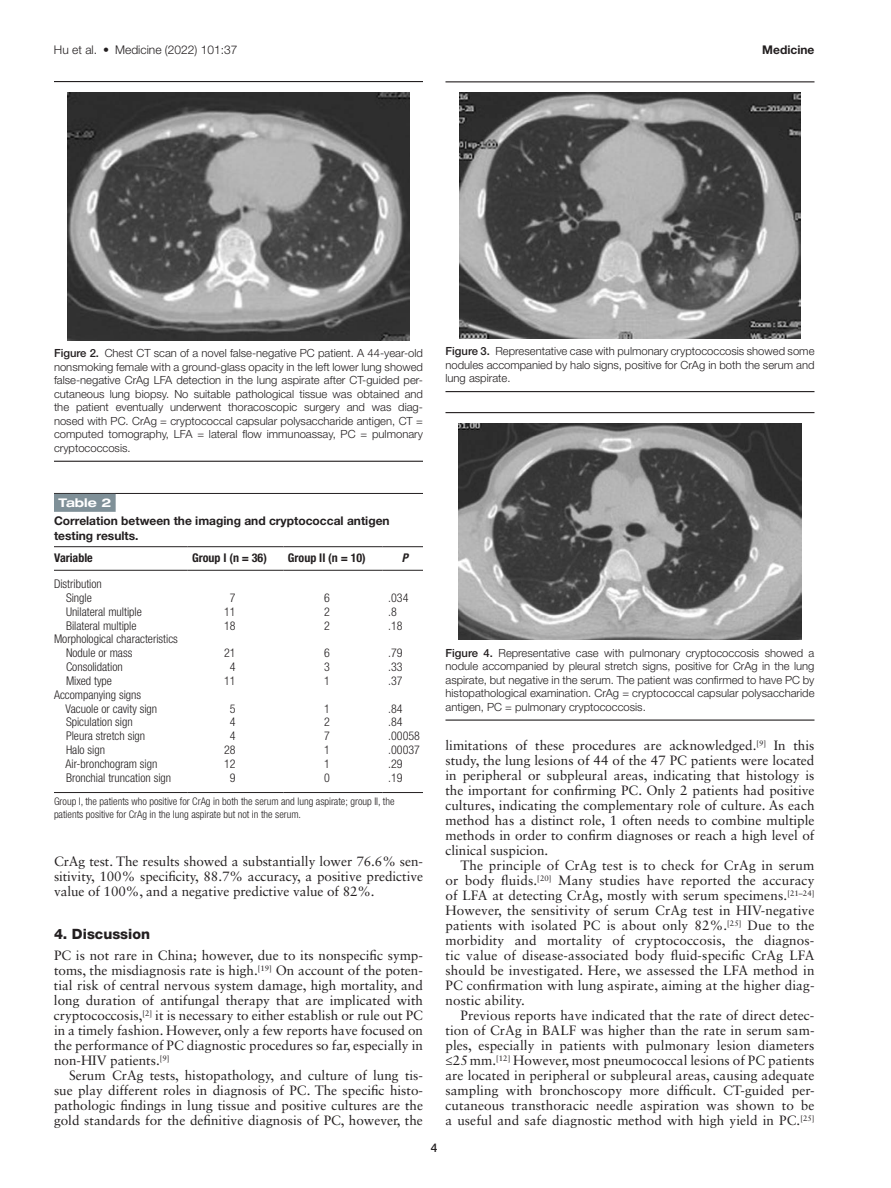
<style>
.page{position:relative;width:891px;height:1188px;background:#fff}
.page>*{position:absolute;margin:0;border:0;box-sizing:border-box;transform-origin:0 0}
.t1{font:800 14.25px "Helvetica Neue LT Std";color:#231f20}
.t2{font:13.5px/15px "Sabon LT Std";color:#231f20;text-align:justify}
.t3{font:300 condensed 12px/13.8px "Helvetica Neue LT Std";color:#231f20}
.t4{font:700 12px/15px "Helvetica Neue LT Std";color:#231f20}
.t5{font:700 condensed 12px "Helvetica Neue LT Std";color:#231f20}
.t6{font:300 12px "Helvetica Neue LT Std";color:#231f20}
.t7{font:700 expanded 12px "Helvetica Neue LT Std";color:#fff}
.t8{font:500 12px "Helvetica Neue LT Std";color:#231f20}
.t9{font:italic 700 condensed 12px "Helvetica Neue LT Std";color:#231f20}
.t10{font:300 11.25px/13.5px "Helvetica Neue LT Std";color:#231f20;text-align:justify}
.t11{font:300 condensed 10.5px/13.5px "Helvetica Neue LT Std";color:#231f20}
.s1{font-weight:500}
</style>
<div class="page">
<img style="left:68px;top:92px;width:341px;height:248px">
<hr style="left:54px;top:81px;width:369px;height:1px;background:#231f20">
<hr style="left:54px;top:461px;width:369px;height:1px;background:#231f20">
<hr style="left:54px;top:493px;width:369px;height:1px;background:#231f20">
<div style="left:54px;top:494px;width:62px;height:18px;background:#7f9098"></div>
<hr style="left:54px;top:546px;width:134px;height:1px;background:#231f20">
<hr style="left:54px;top:570px;width:134px;height:1px;background:#231f20">
<hr style="left:188px;top:546px;width:95px;height:1px;background:#231f20">
<hr style="left:188px;top:570px;width:95px;height:1px;background:#231f20">
<hr style="left:283px;top:546px;width:99px;height:1px;background:#231f20">
<hr style="left:283px;top:570px;width:99px;height:1px;background:#231f20">
<hr style="left:382px;top:546px;width:41px;height:1px;background:#231f20">
<hr style="left:382px;top:570px;width:41px;height:1px;background:#231f20">
<hr style="left:54px;top:792px;width:134px;height:1px;background:#231f20">
<hr style="left:188px;top:792px;width:95px;height:1px;background:#231f20">
<hr style="left:283px;top:792px;width:99px;height:1px;background:#231f20">
<hr style="left:382px;top:792px;width:41px;height:1px;background:#231f20">
<img style="left:459px;top:92px;width:342px;height:246px">
<hr style="left:446px;top:81px;width:368px;height:1px;background:#231f20">
<hr style="left:446px;top:391px;width:368px;height:1px;background:#231f20">
<img style="left:459px;top:423px;width:342px;height:216px">
<hr style="left:446px;top:412px;width:368px;height:1px;background:#231f20">
<hr style="left:446px;top:720px;width:368px;height:1px;background:#231f20">
<p class="t6" style="left:54px;top:42px;width:185px">Hu et al. • Medicine (2022) 101:37</p>
<p class="t4" style="left:762px;top:42px;width:54px">Medicine</p>
<p class="t10" style="left:54px;top:346px;width:371px"><span class="s1">Figure 2.</span> Chest CT scan of a novel false-negative PC patient. A 44-year-old nonsmoking female with a ground-glass opacity in the left lower lung showed false-negative CrAg LFA detection in the lung aspirate after CT-guided per&shy;cutaneous lung biopsy. No suitable pathological tissue was obtained and the patient eventually underwent thoracoscopic surgery and was diag&shy;nosed with PC. CrAg = cryptococcal capsular polysaccharide antigen, CT = computed tomography, LFA = lateral flow immunoassay, PC = pulmonary cryptococcosis.</p>
<p class="t10" style="left:446px;top:344px;width:371px"><span class="s1">Figure 3.</span> Representative case with pulmonary cryptococcosis showed some nodules accompanied by halo signs, positive for CrAg in both the serum and lung aspirate.</p>
<p class="t7" style="left:58px;top:496px;width:54px">Table 2</p>
<p class="t4" style="left:54px;top:513px;width:337px">Correlation between the imaging and cryptococcal antigen testing results.</p>
<p class="t5" style="left:54px;top:551px;width:40px">Variable</p>
<p class="t5" style="left:192px;top:551px;width:76px">Group I (n = 36)</p>
<p class="t5" style="left:288px;top:551px;width:79px">Group II (n = 10)</p>
<p class="t9" style="left:402px;top:551px;width:8px">P</p>
<p class="t3" style="left:54px;top:577px;width:49px;text-align:center">Distribution<br>Single</p>
<p class="t3" style="left:230px;top:591px;width:7px">7</p>
<p class="t3" style="left:324px;top:591px;width:7px">6</p>
<p class="t3" style="left:388px;top:591px;width:22px">.034</p>
<p class="t3" style="left:66px;top:605px;width:77px">Unilateral multiple</p>
<p class="t3" style="left:224px;top:605px;width:13px">11</p>
<p class="t3" style="left:324px;top:605px;width:7px">2</p>
<p class="t3" style="left:388px;top:605px;width:10px">.8</p>
<p class="t3" style="left:66px;top:618px;width:72px">Bilateral multiple</p>
<p class="t3" style="left:224px;top:618px;width:13px">18</p>
<p class="t3" style="left:324px;top:618px;width:7px">2</p>
<p class="t3" style="left:388px;top:618px;width:16px">.18</p>
<p class="t3" style="left:66px;top:632px;width:113px;text-indent:-12px">Morphological characteristics<br>Nodule or mass</p>
<p class="t3" style="left:224px;top:646px;width:13px">21</p>
<p class="t3" style="left:324px;top:646px;width:7px">6</p>
<p class="t3" style="left:388px;top:646px;width:16px">.79</p>
<p class="t3" style="left:66px;top:660px;width:58px">Consolidation</p>
<p class="t3" style="left:230px;top:660px;width:7px">4</p>
<p class="t3" style="left:324px;top:660px;width:7px">3</p>
<p class="t3" style="left:388px;top:660px;width:16px">.33</p>
<p class="t3" style="left:66px;top:674px;width:47px">Mixed type</p>
<p class="t3" style="left:224px;top:674px;width:13px">11</p>
<p class="t3" style="left:324px;top:674px;width:7px">1</p>
<p class="t3" style="left:388px;top:674px;width:16px">.37</p>
<p class="t3" style="left:66px;top:687px;width:93px;text-indent:-12px">Accompanying signs<br>Vacuole or cavity sign</p>
<p class="t3" style="left:230px;top:701px;width:7px">5</p>
<p class="t3" style="left:324px;top:701px;width:7px">1</p>
<p class="t3" style="left:388px;top:701px;width:16px">.84</p>
<p class="t3" style="left:66px;top:715px;width:68px">Spiculation sign</p>
<p class="t3" style="left:230px;top:715px;width:7px">4</p>
<p class="t3" style="left:324px;top:715px;width:7px">2</p>
<p class="t3" style="left:388px;top:715px;width:16px">.84</p>
<p class="t3" style="left:66px;top:729px;width:81px">Pleura stretch sign</p>
<p class="t3" style="left:230px;top:729px;width:7px">4</p>
<p class="t3" style="left:324px;top:729px;width:7px">7</p>
<p class="t3" style="left:388px;top:729px;width:33px">.00058</p>
<p class="t3" style="left:66px;top:743px;width:41px">Halo sign</p>
<p class="t3" style="left:224px;top:743px;width:13px">28</p>
<p class="t3" style="left:324px;top:743px;width:7px">1</p>
<p class="t3" style="left:388px;top:743px;width:33px">.00037</p>
<p class="t3" style="left:66px;top:757px;width:93px">Air-bronchogram sign</p>
<p class="t3" style="left:224px;top:757px;width:13px">12</p>
<p class="t3" style="left:324px;top:757px;width:7px">1</p>
<p class="t3" style="left:388px;top:757px;width:16px">.29</p>
<p class="t3" style="left:66px;top:770px;width:107px">Bronchial truncation sign</p>
<p class="t3" style="left:230px;top:770px;width:7px">9</p>
<p class="t3" style="left:324px;top:770px;width:7px">0</p>
<p class="t3" style="left:388px;top:770px;width:16px">.19</p>
<p class="t11" style="left:54px;top:794px;width:342px">Group I, the patients who positive for CrAg in both the serum and lung aspirate; group II, the patients positive for CrAg in the lung aspirate but not in the serum.</p>
<p class="t2" style="left:54px;top:854px;width:371px">CrAg test. The results showed a substantially lower 76.6% sen&shy;sitivity, 100% specificity, 88.7% accuracy, a positive predictive value of 100%, and a negative predictive value of 82%.</p>
<p class="t1" style="left:54px;top:925px;width:98px">4. Discussion</p>
<p class="t2" style="left:54px;top:948px;width:371px">PC is not rare in China; however, due to its nonspecific symp&shy;toms, the misdiagnosis rate is high.<sup>[19]</sup> On account of the poten&shy;tial risk of central nervous system damage, high mortality, and long duration of antifungal therapy that are implicated with cryptococcosis,<sup>[2]</sup> it is necessary to either establish or rule out PC in a timely fashion. However, only a few reports have focused on the performance of PC diagnostic procedures so far, especially in non-HIV patients.<sup>[9]</sup></p>
<p class="t2" style="left:54px;top:1068px;width:371px;text-indent:15px">Serum CrAg tests, histopathology, and culture of lung tis&shy;sue play different roles in diagnosis of PC. The specific histo&shy;pathologic findings in lung tissue and positive cultures are the gold standards for the definitive diagnosis of PC, however, the</p>
<p class="t8" style="left:431px;top:1140px;width:8px">4</p>
<p class="t10" style="left:446px;top:646px;width:371px"><span class="s1">Figure 4.</span> Representative case with pulmonary cryptococcosis showed a nodule accompanied by pleural stretch signs, positive for CrAg in the lung aspirate, but negative in the serum. The patient was confirmed to have PC by histopathological examination. CrAg = cryptococcal capsular polysaccharide antigen, PC = pulmonary cryptococcosis.</p>
<p class="t2" style="left:445px;top:738px;width:371px">limitations of these procedures are acknowledged.<sup>[9]</sup> In this study, the lung lesions of 44 of the 47 PC patients were located in peripheral or subpleural areas, indicating that histology is the important for confirming PC. Only 2 patients had positive cultures, indicating the complementary role of culture. As each method has a distinct role, 1 often needs to combine multiple methods in order to confirm diagnoses or reach a high level of clinical suspicion.</p>
<p class="t2" style="left:445px;top:858px;width:371px;text-indent:15px">The principle of CrAg test is to check for CrAg in serum or body fluids.<sup>[20]</sup> Many studies have reported the accuracy of LFA at detecting CrAg, mostly with serum specimens.<sup>[21–24] </sup>However, the sensitivity of serum CrAg test in HIV-negative patients with isolated PC is about only 82%.<sup>[25]</sup> Due to the morbidity and mortality of cryptococcosis, the diagnos&shy;tic value of disease-associated body fluid-specific CrAg LFA should be investigated. Here, we assessed the LFA method in PC confirmation with lung aspirate, aiming at the higher diag&shy;nostic ability.</p>
<p class="t2" style="left:446px;top:1008px;width:371px;text-indent:15px">Previous reports have indicated that the rate of direct detec&shy;tion of CrAg in BALF was higher than the rate in serum sam&shy;ples, especially in patients with pulmonary lesion diameters ≤25mm.<sup>[12]</sup> However, most pneumococcal lesions of PC patients are located in peripheral or subpleural areas, causing adequate sampling with bronchoscopy more difficult. CT-guided per&shy;cutaneous transthoracic needle aspiration was shown to be a useful and safe diagnostic method with high yield in PC.<sup>[25]</sup></p>
</div>
